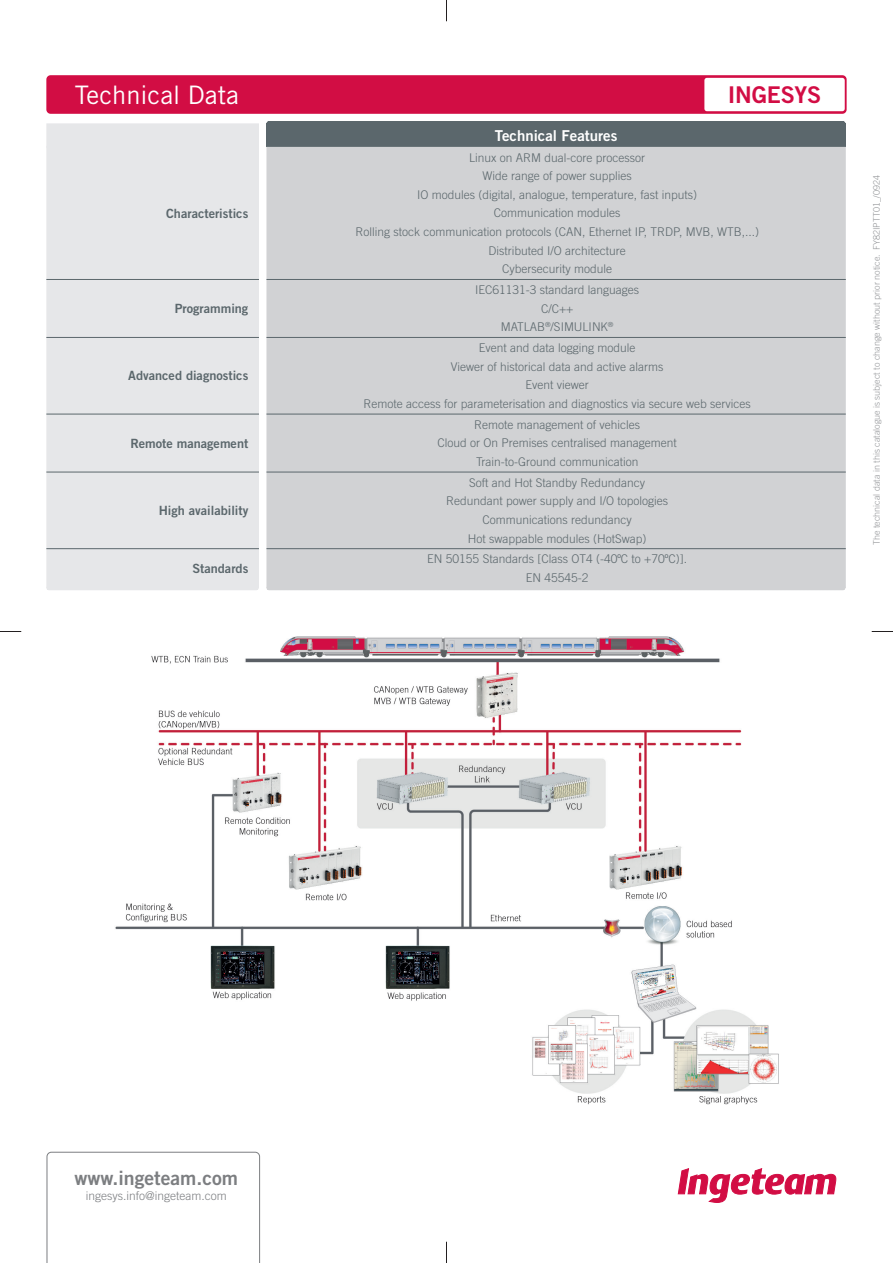
<style>
.page{position:relative;width:893px;height:1263px;background:#fff}
.page>*{position:absolute;margin:0;border:0;box-sizing:border-box;transform-origin:0 0}
.t1{font:25.5px "Trade Gothic LT Std";color:#fff}
.t2{font:23.1px "Trade Gothic LT Std Bd 2";letter-spacing:-.01em;color:#d20d44}
.t3{font:19.5px "Trade Gothic LT Std Bd 2";color:#7c7e81}
.t4{font:15px "Trade Gothic LT Std Bd 2";color:#fff}
.t5{font:12.75px "Trade Gothic LT Std Bd 2";color:#5b676c}
.t6{font:300 12px/18.6px "Trade Gothic LT Std";color:#5b676c;text-align:center}
.t7{font:300 12px "Trade Gothic LT Std";color:#7c7e81}
.t8{font:300 9px "Trade Gothic LT Std";color:#939598}
</style>
<div class="page">
<div style="left:46px;top:75px;width:801px;height:39px;background:#d20d44;border-radius:4px"></div>
<svg style="left:0;top:631px;width:21px;height:1px"></svg>
<svg style="left:872px;top:631px;width:21px;height:1px"></svg>
<svg style="left:446px;top:0;width:1px;height:21px"></svg>
<svg style="left:446px;top:1242px;width:1px;height:21px"></svg>
<svg style="left:47px;top:1152px;width:213px;height:111px"></svg>
<svg style="left:678px;top:1168px;width:158px;height:35px"></svg>
<div style="left:46px;top:123px;width:213px;height:465px;background:#e6e7e9"></div>
<div style="left:266px;top:123px;width:580px;height:24px;background:#5b676c"></div>
<div style="left:266px;top:147px;width:580px;height:441px;background:#d1d2d4"></div>
<svg style="left:48px;top:586px;width:209px;height:4px"></svg>
<hr style="left:266px;top:279px;width:580px;height:1px;background:#5b676c">
<hr style="left:266px;top:337px;width:580px;height:1px;background:#5b676c">
<hr style="left:266px;top:414px;width:580px;height:1px;background:#5b676c">
<hr style="left:266px;top:472px;width:580px;height:1px;background:#5b676c">
<hr style="left:269px;top:586px;width:575px;height:4px;background:#d1d2d4">
<hr style="left:46px;top:472px;width:213px;height:1px;background:#5b676c">
<hr style="left:46px;top:414px;width:213px;height:1px;background:#5b676c">
<hr style="left:46px;top:337px;width:213px;height:1px;background:#5b676c">
<hr style="left:46px;top:279px;width:213px;height:1px;background:#5b676c">
<svg style="left:48px;top:145px;width:209px;height:4px"></svg>
<hr style="left:46px;top:548px;width:213px;height:1px;background:#5b676c">
<hr style="left:266px;top:548px;width:580px;height:1px;background:#5b676c">
<svg style="left:269px;top:121px;width:575px;height:2px"></svg>
<div style="left:704px;top:78px;width:141px;height:33px;background:#fff;border-radius:3px"></div>
<img style="left:115px;top:637px;width:664px;height:467px">
<h1 class="t1" style="left:75px;top:79px;width:166px">Technical Data</h1>
<h2 class="t2" style="left:728px;top:80px;width:95px">INGESYS</h2>
<p class="t5" style="left:166px;top:205px;width:84px">Characteristics</p>
<p class="t5" style="left:175px;top:301px;width:75px">Programming</p>
<p class="t5" style="left:128px;top:368px;width:122px">Advanced diagnostics</p>
<p class="t5" style="left:130px;top:435px;width:119px">Remote management</p>
<p class="t5" style="left:159px;top:502px;width:91px">High availability</p>
<p class="t4" style="left:495px;top:126px;width:124px">Technical Features</p>
<p class="t6" style="left:355px;top:148px;width:405px">Linux on ARM dual-core processor<br>Wide range of power supplies<br>IO modules (digital, analogue, temperature, fast inputs)<br>Communication modules<br>Rolling stock communication protocols (CAN, Ethernet IP, TRDP, MVB, WTB,...)<br>Distributed I/O architecture<br>Cybersecurity module</p>
<p class="t6" style="left:475px;top:280px;width:166px">IEC61131-3 standard languages<br>C/C++<br>MATLAB<sup>®</sup>/SIMULINK<sup>®</sup></p>
<p class="t6" style="left:363px;top:338px;width:389px">Event and data logging module<br>Viewer of historical data and active alarms<br>Event viewer<br>Remote access for parameterisation and diagnostics via secure web services</p>
<p class="t6" style="left:437px;top:415px;width:241px">Remote management of vehicles<br>Cloud or On Premises centralised management<br>Train-to-Ground communication</p>
<p class="t6" style="left:446px;top:473px;width:224px">Soft and Hot Standby Redundancy Redundant power supply and I/O topologies Communications redundancy<br>Hot swappable modules (HotSwap)</p>
<p class="t5" style="left:192px;top:560px;width:57px">Standards</p>
<p class="t6" style="left:427px;top:550px;width:261px">EN 50155 Standards [Class OT4 (-40ºC to +70ºC)].<br>EN 45545-2</p>
<p class="t8" style="left:871px;top:545px;width:372px;rotate:-90deg">The technical data in this catalogue is subject to change without prior notice. FY82IPTT01_/0924</p>
<h3 class="t3" style="left:75px;top:1166px;width:165px">www.ingeteam.com</h3>
<p class="t7" style="left:86px;top:1189px;width:142px">ingesys.info@ingeteam.com</p>
</div>
